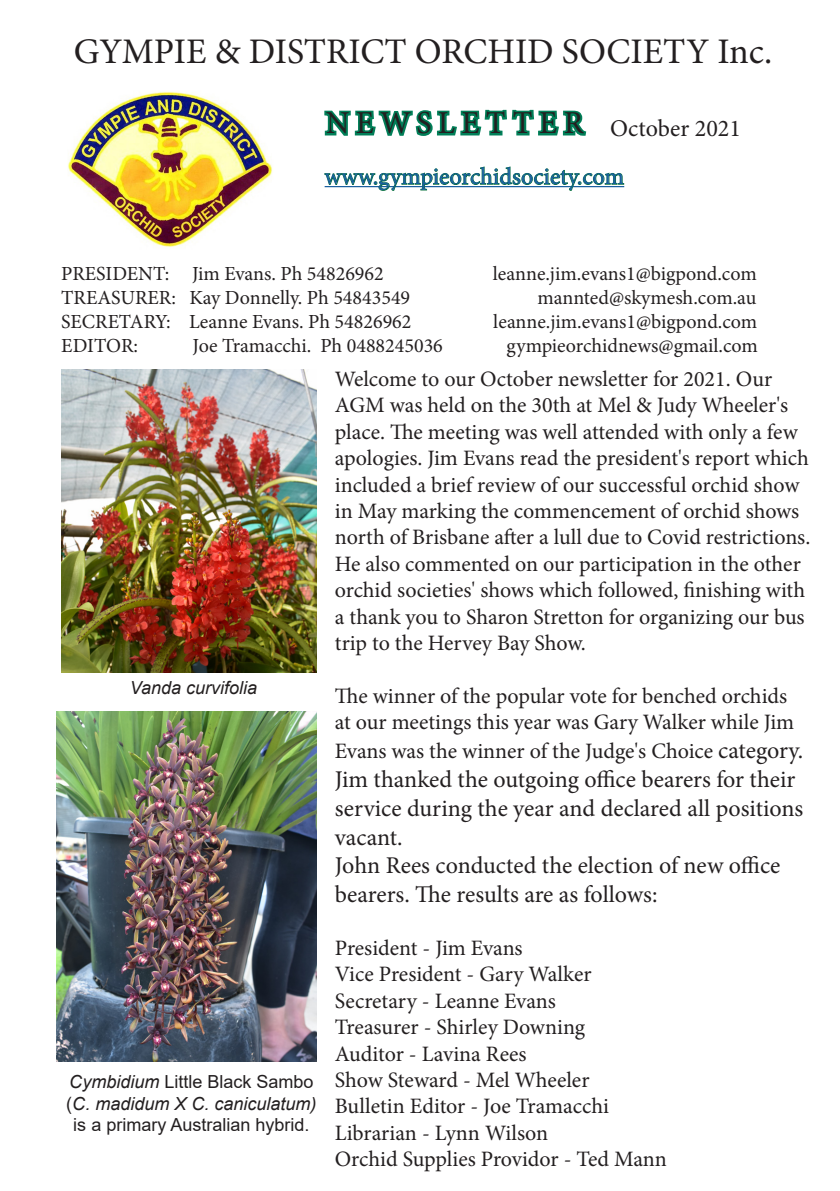
<style>
.page{position:relative;width:840px;height:1191px;background:#fff}
.page>*{position:absolute;margin:0;border:0;box-sizing:border-box;transform-origin:0 0}
.t1{font:36px "Minion Pro";color:#231f20}
.t2{font:32px "Minion Pro";letter-spacing:.2em;color:#231f20}
.t3{font:24px/28.8px "Minion Pro";color:#231f20}
.t4{font:24px "Minion Pro";color:#175d9e}
.t5{font:22px/26.4px "Minion Pro";color:#231f20}
.t6{font:20px "Minion Pro";color:#231f20}
.t7{font:18px/21.6px "Arial";color:#231f20;text-align:center}
.t8{font:italic 18px "Arial";color:#231f20}
.s1{font-size:24px}
.s2{font-style:italic}
</style>
<div class="page">
<img style="left:68px;top:92px;width:204px;height:155px">
<svg style="left:324px;top:109px;width:263px;height:27px"></svg>
<svg style="left:324px;top:166px;width:300px;height:25px"></svg>
<img style="left:61px;top:370px;width:255px;height:302px">
<img style="left:57px;top:711px;width:259px;height:350px">
<h1 class="t1" style="left:74px;top:28px;width:699px">GYMPIE &amp; DISTRICT ORCHID SOCIETY Inc.</h1>
<h2 class="t2" style="left:325px;top:102px;width:259px">NEWSLETTER</h2>
<p class="t3" style="left:609px;top:114px;width:132px">October 2021</p>
<p class="t4" style="left:324px;top:160px;width:301px">www.gympieorchidsociety.com</p>
<p class="t6" style="left:61px;top:260px;width:324px">PRESIDENT: Jim Evans. Ph 54826962</p>
<p class="t6" style="left:492px;top:260px;width:265px">leanne.jim.evans1@bigpond.com</p>
<p class="t6" style="left:61px;top:284px;width:350px">TREASURER: Kay Donnelly. Ph 54843549</p>
<p class="t6" style="left:537px;top:284px;width:220px">mannted@skymesh.com.au</p>
<p class="t6" style="left:61px;top:308px;width:351px">SECRETARY: Leanne Evans. Ph 54826962</p>
<p class="t6" style="left:493px;top:308px;width:265px">leanne.jim.evans1@bigpond.com</p>
<p class="t6" style="left:61px;top:332px;width:78px">EDITOR:</p>
<p class="t6" style="left:192px;top:332px;width:252px">Joe Tramacchi. Ph 0488245036</p>
<p class="t6" style="left:506px;top:332px;width:253px">gympieorchidnews@gmail.com</p>
<p class="t5" style="left:334px;top:366px;width:476px">Welcome to our October newsletter for 2021. Our AGM was held on the 30th at Mel &amp; Judy Wheeler's place. The meeting was well attended with only a few apologies. Jim Evans read the president's report which included a brief review of our successful orchid show in May marking the commencement of orchid shows north of Brisbane after a lull due to Covid restrictions.<br>He also commented on our participation in the other orchid societies' shows which followed, finishing with a thank you to Sharon Stretton for organizing our bus trip to the Hervey Bay Show.</p>
<p class="t5" style="left:334px;top:683px;width:460px">The winner of the popular vote for benched orchids at our meetings this year was Gary Walker while Jim</p>
<p class="t5" style="left:334px;top:738px;width:470px">Evans was the winner of the Judge's Choice <span class="s1">category.</span></p>
<p class="t3" style="left:334px;top:765px;width:469px">Jim thanked the outgoing office bearers for their service during the year and declared all positions vacant.</p>
<p class="t3" style="left:334px;top:851px;width:447px">John Rees conducted the election of new office bearers. The results are as follows:</p>
<p class="t5" style="left:334px;top:935px;width:189px">President - Jim Evans</p>
<p class="t5" style="left:334px;top:961px;width:258px">Vice President - Gary Walker</p>
<p class="t5" style="left:334px;top:987px;width:222px">Secretary - Leanne Evans</p>
<p class="t5" style="left:334px;top:1014px;width:252px">Treasurer - Shirley Downing</p>
<p class="t5" style="left:334px;top:1040px;width:193px">Auditor - Lavina Rees</p>
<p class="t5" style="left:334px;top:1067px;width:256px">Show Steward - Mel Wheeler</p>
<p class="t5" style="left:334px;top:1093px;width:275px">Bulletin Editor - Joe Tramacchi</p>
<p class="t5" style="left:334px;top:1119px;width:215px">Librarian - Lynn Wilson</p>
<p class="t5" style="left:334px;top:1146px;width:333px">Orchid Supplies Providor - Ted Mann</p>
<p class="t8" style="left:130px;top:676px;width:129px">Vanda curvifolia</p>
<p class="t7" style="left:69px;top:1070px;width:246px"><span class="s2">Cymbidium</span> Little Black Sambo</p>
<p class="t7" style="left:66px;top:1092px;width:252px">(<span class="s2">C. madidum X C. caniculatum) </span>is a primary Australian hybrid.</p>
</div>
